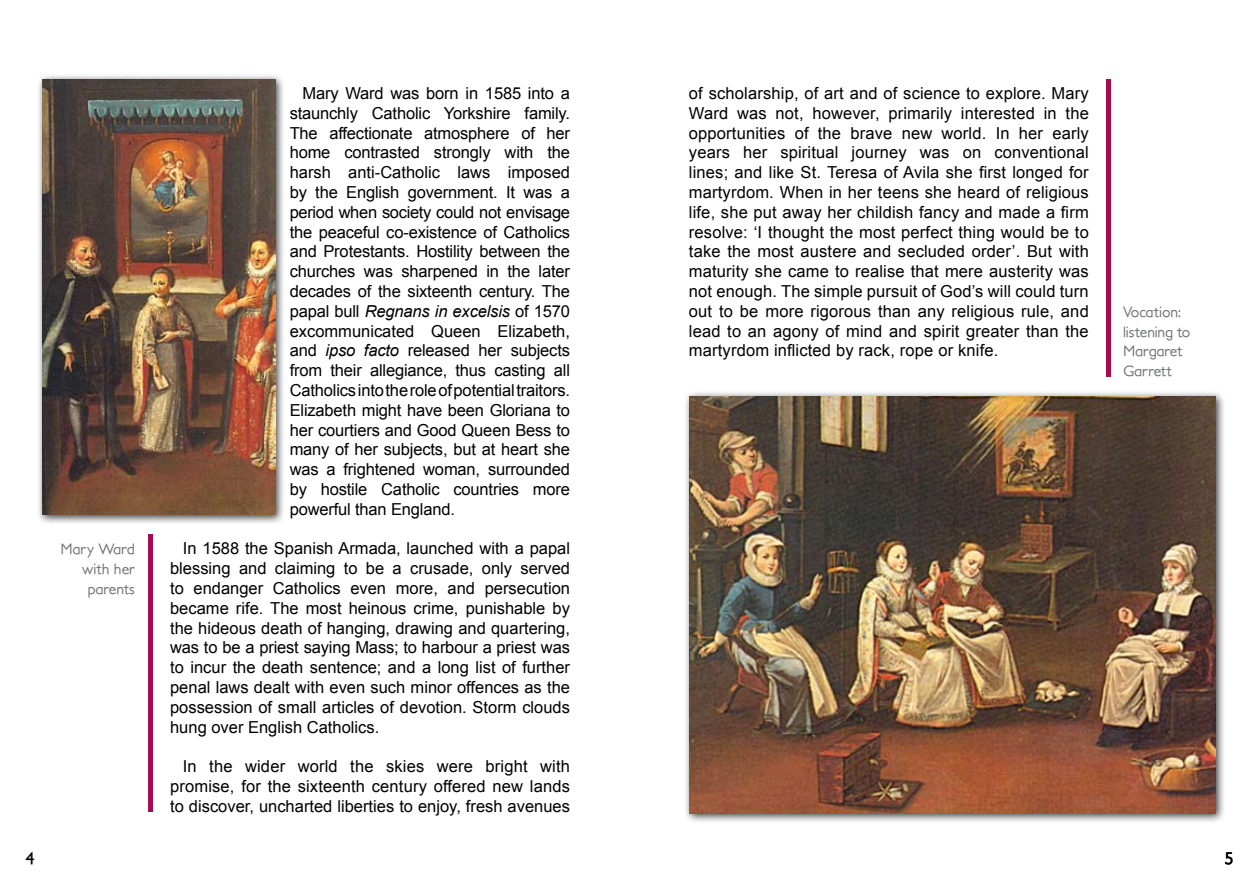
<style>
.page{position:relative;width:1259px;height:893px;background:#fff}
.page>*{position:absolute;margin:0;border:0;box-sizing:border-box;transform-origin:0 0}
.t1{font:16.5px/19.8px "Arial";color:#000;text-align:justify}
.t2{font:700 16.5px "Petita";color:#000}
.t3{font:500 15px/19.8px "Petita";color:#707173;text-align:right}
.s1{font-style:italic}
</style>
<div class="page">
<hr style="left:149px;top:535px;width:4px;height:277px;background:#a30d53">
<hr style="left:1106px;top:79px;width:4px;height:297px;background:#a30d53">
<div style="left:683px;top:390px;width:549px;height:441px;background:#000;opacity:.75"></div>
<img style="left:689px;top:396px;width:526px;height:418px">
<div style="left:36px;top:73px;width:257px;height:458px;background:#000;opacity:.75"></div>
<img style="left:43px;top:79px;width:233px;height:436px">
<p class="t3" style="left:61px;top:540px;width:76px">Mary Ward with her parents</p>
<p class="t1" style="left:290px;top:83px;width:282px;text-indent:13px">Mary Ward was born in 1585 into a staunchly Catholic Yorkshire family.<br>The affectionate atmosphere of her home contrasted strongly with the harsh anti-Catholic laws imposed by the English government. It was a period when society could not envisage the peaceful co-existence of Catholics and Protestants. Hostility between the churches was sharpened in the later decades of the sixteenth century. The papal bull <span class="s1">Regnans in excelsis</span> of 1570 excommunicated Queen Elizabeth, and <span class="s1">ipso facto</span> released her subjects from their allegiance, thus casting all Catholics into the role of potential traitors.<br>Elizabeth might have been Gloriana to her courtiers and Good Queen Bess to many of her subjects, but at heart she was a frightened woman, surrounded by hostile Catholic countries more powerful than England.</p>
<p class="t1" style="left:170px;top:539px;width:401px;text-indent:13px">In 1588 the Spanish Armada, launched with a papal blessing and claiming to be a crusade, only served to endanger Catholics even more, and persecution became rife. The most heinous crime, punishable by the hideous death of hanging, drawing and quartering, was to be a priest saying Mass; to harbour a priest was to incur the death sentence; and a long list of further penal laws dealt with even such minor offences as the possession of small articles of devotion. Storm clouds hung over English Catholics.</p>
<p class="t1" style="left:170px;top:757px;width:401px;text-indent:13px">In the wider world the skies were bright with promise, for the sixteenth century offered new lands to discover, uncharted liberties to enjoy, fresh avenues</p>
<p class="t1" style="left:689px;top:83px;width:401px">of scholarship, of art and of science to explore. Mary Ward was not, however, primarily interested in the opportunities of the brave new world. In her early years her spiritual journey was on conventional lines; and like St. Teresa of Avila she first longed for martyrdom. When in her teens she heard of religious life, she put away her childish fancy and made a firm resolve: ‘I thought the most perfect thing would be to take the most austere and secluded order’. But with maturity she came to realise that mere austerity was not enough. The simple pursuit of God’s will could turn out to be more rigorous than any religious rule, and lead to an agony of mind and spirit greater than the martyrdom inflicted by rack, rope or knife.</p>
<p class="t3" style="left:1123px;top:302px;width:69px;text-align:left">Vocation: listening to<br>Margaret<br>Garrett</p>
<p class="t2" style="left:26px;top:848px;width:11px">4</p>
<p class="t2" style="left:1224px;top:848px;width:11px">5</p>
</div>
